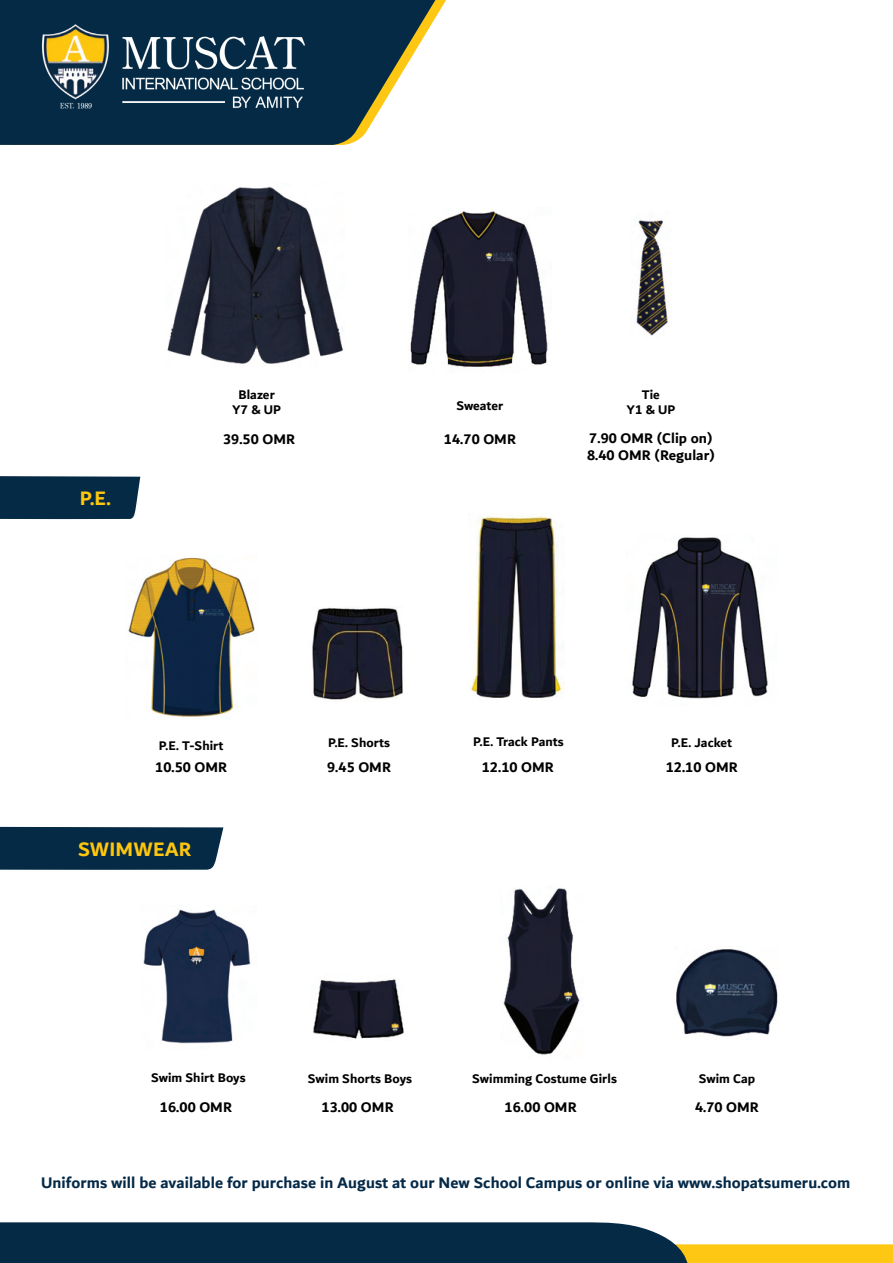
<style>
.page{position:relative;width:893px;height:1263px;background:#fff}
.page>*{position:absolute;margin:0;border:0;box-sizing:border-box;transform-origin:0 0}
.t1{font:700 21px "Dubai";letter-spacing:.005em;color:#fec60d}
.t2{font:700 16.5px "Dubai";letter-spacing:.005em;color:#052a48}
.t3{font:700 15px/16.5px "Dubai";letter-spacing:.005em;color:#000}
.t4{font:700 13.5px/15px "Dubai";letter-spacing:.005em;color:#000;text-align:center}
</style>
<div class="page">
<svg style="left:0;top:1222px;width:893px;height:41px"></svg>
<div style="left:0;top:827px;width:223px;height:43px;background:#052a45"></div>
<div style="left:0;top:476px;width:140px;height:43px;background:#052a45"></div>
<img style="left:632px;top:537px;width:136px;height:162px">
<img style="left:312px;top:607px;width:91px;height:93px">
<img style="left:128px;top:557px;width:127px;height:160px">
<img style="left:468px;top:516px;width:96px;height:182px">
<img style="left:143px;top:909px;width:108px;height:135px">
<img style="left:676px;top:949px;width:102px;height:88px">
<img style="left:313px;top:979px;width:91px;height:60px">
<img style="left:503px;top:888px;width:78px;height:167px">
<img style="left:410px;top:211px;width:138px;height:157px">
<img style="left:167px;top:186px;width:177px;height:178px">
<img style="left:636px;top:220px;width:33px;height:116px">
<svg style="left:0;top:0;width:436px;height:145px;fill:#052a45"></svg>
<img style="left:8px;top:2px;width:352px;height:127px">
<h1 class="t1" style="left:80px;top:486px;width:33px">P.E.</h1>
<p class="t4" style="left:232px;top:387px;width:50px">Blazer<br>Y7 &amp; UP</p>
<p class="t3" style="left:223px;top:430px;width:74px">39.50 OMR</p>
<p class="t4" style="left:457px;top:398px;width:48px">Sweater</p>
<p class="t3" style="left:444px;top:430px;width:74px">14.70 OMR</p>
<p class="t4" style="left:626px;top:387px;width:50px">Tie<br>Y1 &amp; UP</p>
<p class="t3" style="left:587px;top:430px;width:129px">7.90 OMR (Clip on)<br>8.40 OMR (Regular)</p>
<p class="t4" style="left:159px;top:737px;width:66px">P.E. T-Shirt</p>
<p class="t3" style="left:155px;top:759px;width:74px">10.50 OMR</p>
<h1 class="t1" style="left:78px;top:836px;width:115px">SWIMWEAR</h1>
<p class="t4" style="left:328px;top:734px;width:63px">P.E. Shorts</p>
<p class="t3" style="left:327px;top:759px;width:65px">9.45 OMR</p>
<p class="t4" style="left:473px;top:734px;width:92px">P.E. Track Pants</p>
<p class="t3" style="left:482px;top:759px;width:74px">12.10 OMR</p>
<p class="t4" style="left:671px;top:735px;width:62px">P.E. Jacket</p>
<p class="t3" style="left:666px;top:758px;width:74px">12.10 OMR</p>
<p class="t4" style="left:151px;top:1070px;width:96px">Swim Shirt Boys</p>
<p class="t3" style="left:160px;top:1098px;width:74px">16.00 OMR</p>
<p class="t4" style="left:308px;top:1070px;width:106px">Swim Shorts Boys</p>
<p class="t3" style="left:322px;top:1099px;width:74px">13.00 OMR</p>
<p class="t4" style="left:472px;top:1070px;width:146px">Swimming Costume Girls</p>
<p class="t3" style="left:505px;top:1099px;width:74px">16.00 OMR</p>
<p class="t4" style="left:699px;top:1070px;width:58px">Swim Cap</p>
<p class="t3" style="left:695px;top:1099px;width:65px">4.70 OMR</p>
<p class="t2" style="left:41px;top:1172px;width:811px">Uniforms will be available for purchase in August at our New School Campus or online via www.shopatsumeru.com</p>
</div>
